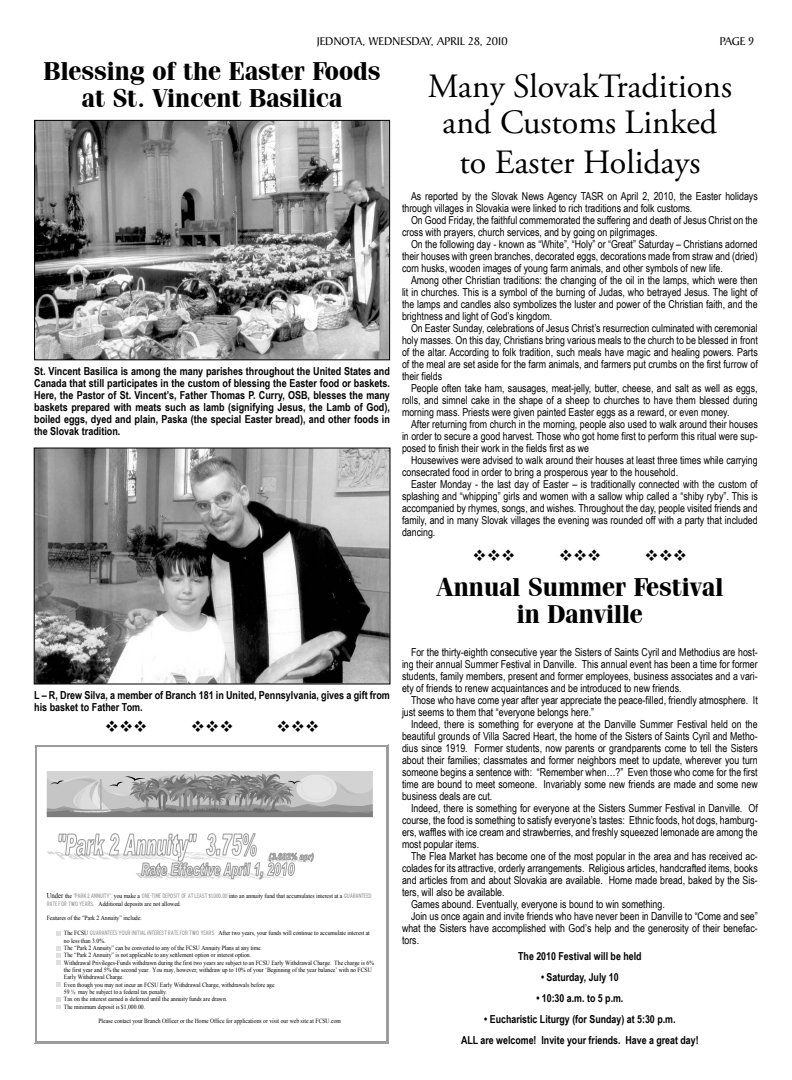
<style>
.page{position:relative;width:792px;height:1080px;background:#fff}
.page>*{position:absolute;margin:0;border:0;box-sizing:border-box;transform-origin:0 0}
.News_From_Slovkia_HD{font:34px/36px "Adobe Garamond Pro";color:#000;text-align:center}
.FENICE_HD_LINE_26pt{font:700 26px/27px "Fenice IT Cby BT";color:#000;text-align:center}
.t1{font:16px "Wingdings";color:#000}
.t2{font:12px "Baker Signet";color:#000}
.BODY_COPY{font:11px/12px "Arial Narrow";color:#000;text-align:justify}
.CAPTIONS{font:700 11px/12px "Arial Narrow";color:#000;text-align:justify}
.BODY_BOLD{font:700 11px "Arial Narrow";color:#000}
.t3{font:6.4px/7.3px "Times New Roman";color:#000;scale:.9 1}
.s1{font-size:7.4px}
.s2{font-family:"Blue Highway D Type";color:#9c9c9c}
.s3{color:#9c9c9c}
</style>
<div class="page">
<svg style="left:47px;top:771px;width:326px;height:46px"></svg>
<svg style="left:47px;top:833px;width:267px;height:47px"></svg>
<svg style="left:57px;top:931px;width:3px;height:4px"></svg>
<svg style="left:57px;top:946px;width:3px;height:19px"></svg>
<svg style="left:57px;top:983px;width:3px;height:4px"></svg>
<svg style="left:57px;top:997px;width:3px;height:12px"></svg>
<hr style="left:36px;top:745px;width:350px;height:1px;background:#9c9c9c">
<hr style="left:34px;top:746px;width:1px;height:295px;background:#9c9c9c">
<hr style="left:35px;top:746px;width:1px;height:295px;background:#9c9c9c">
<hr style="left:386px;top:746px;width:2px;height:295px;background:#9c9c9c">
<hr style="left:36px;top:1041px;width:350px;height:2px;background:#9c9c9c">
<img style="left:36px;top:122px;width:352px;height:236px">
<div style="left:34px;top:120px;width:356px;height:240px;border:1px solid #000"></div>
<img style="left:36px;top:450px;width:352px;height:232px">
<div style="left:34px;top:448px;width:356px;height:236px;border:1px solid #000"></div>
<p class="t2" style="left:317px;top:34px;width:193px">JEDNOTA, WEDNESDAY, APRIL 8, 010</p>
<p class="t2" style="left:720px;top:34px;width:27px">PAGE</p>
<p class="FENICE_HD_LINE_26pt" style="left:44px;top:57px;width:338px">Blessing of the Easter Foods at St. Vincent Basilica</p>
<p class="News_From_Slovkia_HD" style="left:428px;top:69px;width:306px">Many SlovakTraditions and Customs Linked</p>
<p class="News_From_Slovkia_HD" style="left:459px;top:146px;width:243px">to Easter Holidays</p>
<p class="BODY_COPY" style="left:402px;top:190px;width:357px;text-indent:9px">As reported by the Slovak News Agency TASR on April 2, 2010, the Easter holidays through villages in Slovakia were linked to rich traditions and folk customs.</p>
<p class="BODY_COPY" style="left:402px;top:214px;width:357px;text-indent:9px">On Good Friday, the faithful commemorated the suffering and death of Jesus Christ on the cross with prayers, church services, and by going on pilgrimages.</p>
<p class="BODY_COPY" style="left:402px;top:238px;width:357px;text-indent:9px">On the following day - known as “White”, “Holy” or “Great” Saturday – Christians adorned their houses with green branches, decorated eggs, decorations made from straw and (dried) corn husks, wooden images of young farm animals, and other symbols of new life.</p>
<p class="BODY_COPY" style="left:402px;top:274px;width:357px;text-indent:9px">Among other Christian traditions: the changing of the oil in the lamps, which were then lit in churches. This is a symbol of the burning of Judas, who betrayed Jesus. The light of the lamps and candles also symbolizes the luster and power of the Christian faith, and the brightness and light of God’s kingdom.</p>
<p class="BODY_COPY" style="left:402px;top:322px;width:357px;text-indent:9px">On Easter Sunday, celebrations of Jesus Christ’s resurrection culminated with ceremonial holy masses. On this day, Christians bring various meals to the church to be blessed in front of the altar. According to folk tradition, such meals have magic and healing powers. Parts of the meal are set aside for the farm animals, and farmers put crumbs on the first furrow of their fields</p>
<p class="BODY_COPY" style="left:402px;top:382px;width:357px;text-indent:9px">People often take ham, sausages, meat-jelly, butter, cheese, and salt as well as eggs, rolls, and simnel cake in the shape of a sheep to churches to have them blessed during morning mass. Priests were given painted Easter eggs as a reward, or even money.</p>
<p class="BODY_COPY" style="left:402px;top:418px;width:357px;text-indent:9px">After returning from church in the morning, people also used to walk around their houses in order to secure a good harvest. Those who got home first to perform this ritual were sup&shy;posed to finish their work in the fields first as we</p>
<p class="BODY_COPY" style="left:402px;top:454px;width:357px;text-indent:9px">Housewives were advised to walk around their houses at least three times while carrying consecrated food in order to bring a prosperous year to the household.</p>
<p class="BODY_COPY" style="left:402px;top:478px;width:357px;text-indent:9px">Easter Monday - the last day of Easter – is traditionally connected with the custom of splashing and “whipping” girls and women with a sallow whip called a “shiby ryby”. This is accompanied by rhymes, songs, and wishes. Throughout the day, people visited friends and family, and in many Slovak villages the evening was rounded off with a party that included dancing.</p>
<p class="CAPTIONS" style="left:34px;top:365px;width:357px">St. Vincent Basilica is among the many parishes throughout the United States and Canada that still participates in the custom of blessing the Easter food or baskets.<br>Here, the Pastor of St. Vincent’s, Father Thomas P. Curry, OSB, blesses the many baskets prepared with meats such as lamb (signifying Jesus, the Lamb of God), boiled eggs, dyed and plain, Paska (the special Easter bread), and other foods in the Slovak tradition.</p>
<p class="CAPTIONS" style="left:34px;top:689px;width:357px">L – R, Drew Silva, a member of Branch 181 in United, Pennsylvania, gives a gift from his basket to Father Tom.</p>
<p class="t1" style="left:105px;top:718px;width:44px">❖❖❖</p>
<p class="t1" style="left:191px;top:718px;width:44px">❖❖❖</p>
<p class="t1" style="left:277px;top:718px;width:44px">❖❖❖</p>
<p class="t3" style="left:47px;top:891px;width:362px;line-height:8px"><span class="s1">Under</span> the <span class="s2">“PARK 2 ANNUITY”,</span> you make a <span class="s2">ONE-TIME DEPOSIT OF AT LEAST $1,000.00</span> into an annuity fund that accumulates interest at a <span class="s2">GUARANTEED<br>RATE FOR TWO YEARS</span>. Additional deposits are not allowed.</p>
<p class="t3" style="left:47px;top:914px;width:107px">Features of the “Park 2 Annuity” include:</p>
<p class="t3" style="left:64px;top:930px;width:346px">The FCSU <span class="s2">GUARANTEES YOUR INITIAL INTEREST RATE FOR TWO YEARS</span><span class="s3">.</span> After two years, your funds will continue to accumulate interest at no less than 3.0%.<br>The “Park 2 Annuity” can be converted to any of the FCSU Annuity Plans at any time.<br>The “Park 2 Annuity” is not applicable to any settlement option or interest option.<br>Withdrawal Privileges-Funds withdrawn during the first two years are subject to an FCSU Early Withdrawal Charge. The charge is 6% the first year and 5% the second year. You may, however, withdraw up to 10% of your ‘Beginning of the year balance’ with no FCSU Early Withdrawal Charge.<br>Even though you may not incur an FCSU Early Withdrawal Charge, withdrawals before age<br>59 ½ may be subject to a federal tax penalty.<br>Tax on the interest earned is deferred until the annuity funds are drawn.<br>The minimum deposit is $1,000.00.</p>
<p class="t3" style="left:98px;top:1017px;width:271px">Please contact your Branch Officer or the Home Office for applications or visit our web site at FCSU.com</p>
<p class="t1" style="left:473px;top:546px;width:44px">❖❖❖</p>
<p class="t1" style="left:559px;top:546px;width:44px">❖❖❖</p>
<p class="t1" style="left:644px;top:546px;width:44px">❖❖❖</p>
<p class="FENICE_HD_LINE_26pt" style="left:436px;top:573px;width:288px">Annual Summer Festival</p>
<p class="FENICE_HD_LINE_26pt" style="left:517px;top:600px;width:128px">in Danville</p>
<p class="BODY_COPY" style="left:402px;top:645px;width:357px;text-indent:9px">For the thirty-eighth consecutive year the Sisters of Saints Cyril and Methodius are host&shy;ing their annual Summer Festival in Danville. This annual event has been a time for former students, family members, present and former employees, business associates and a vari&shy;ety of friends to renew acquaintances and be introduced to new friends.</p>
<p class="BODY_COPY" style="left:402px;top:693px;width:357px;text-indent:9px">Those who have come year after year appreciate the peace-filled, friendly atmosphere. It just seems to them that “everyone belongs here.”</p>
<p class="BODY_COPY" style="left:402px;top:717px;width:357px;text-indent:9px">Indeed, there is something for everyone at the Danville Summer Festival held on the beautiful grounds of Villa Sacred Heart, the home of the Sisters of Saints Cyril and Metho&shy;dius since 1919. Former students, now parents or grandparents come to tell the Sisters about their families; classmates and former neighbors meet to update, wherever you turn someone begins a sentence with: “Remember when…?” Even those who come for the first time are bound to meet someone. Invariably some new friends are made and some new business deals are cut.</p>
<p class="BODY_COPY" style="left:402px;top:801px;width:357px;text-indent:9px">Indeed, there is something for everyone at the Sisters Summer Festival in Danville. Of course, the food is something to satisfy everyone’s tastes: Ethnic foods, hot dogs, hamburg&shy;ers, waffles with ice cream and strawberries, and freshly squeezed lemonade are among the most popular items.</p>
<p class="BODY_COPY" style="left:402px;top:849px;width:357px;text-indent:9px">The Flea Market has become one of the most popular in the area and has received ac&shy;colades for its attractive, orderly arrangements. Religious articles, handcrafted items, books and articles from and about Slovakia are available. Home made bread, baked by the Sis&shy;ters, will also be available.</p>
<p class="BODY_COPY" style="left:411px;top:897px;width:255px">Games abound. Eventually, everyone is bound to win something.</p>
<p class="BODY_COPY" style="left:402px;top:909px;width:357px;text-indent:9px">Join us once again and invite friends who have never been in Danville to “Come and see” what the Sisters have accomplished with God’s help and the generosity of their benefac&shy;tors.</p>
<p class="BODY_BOLD" style="left:518px;top:948px;width:125px">The 2010 Festival will be held</p>
<p class="BODY_BOLD" style="left:541px;top:969px;width:79px">• Saturday, July 10</p>
<p class="BODY_BOLD" style="left:536px;top:990px;width:89px">• 10:30 a.m. to 5 p.m.</p>
<p class="BODY_BOLD" style="left:484px;top:1011px;width:193px">• Eucharistic Liturgy (for Sunday) at 5:30 p.m.</p>
<p class="BODY_BOLD" style="left:461px;top:1032px;width:239px">ALL are welcome! Invite your friends. Have a great day!</p>
</div>
